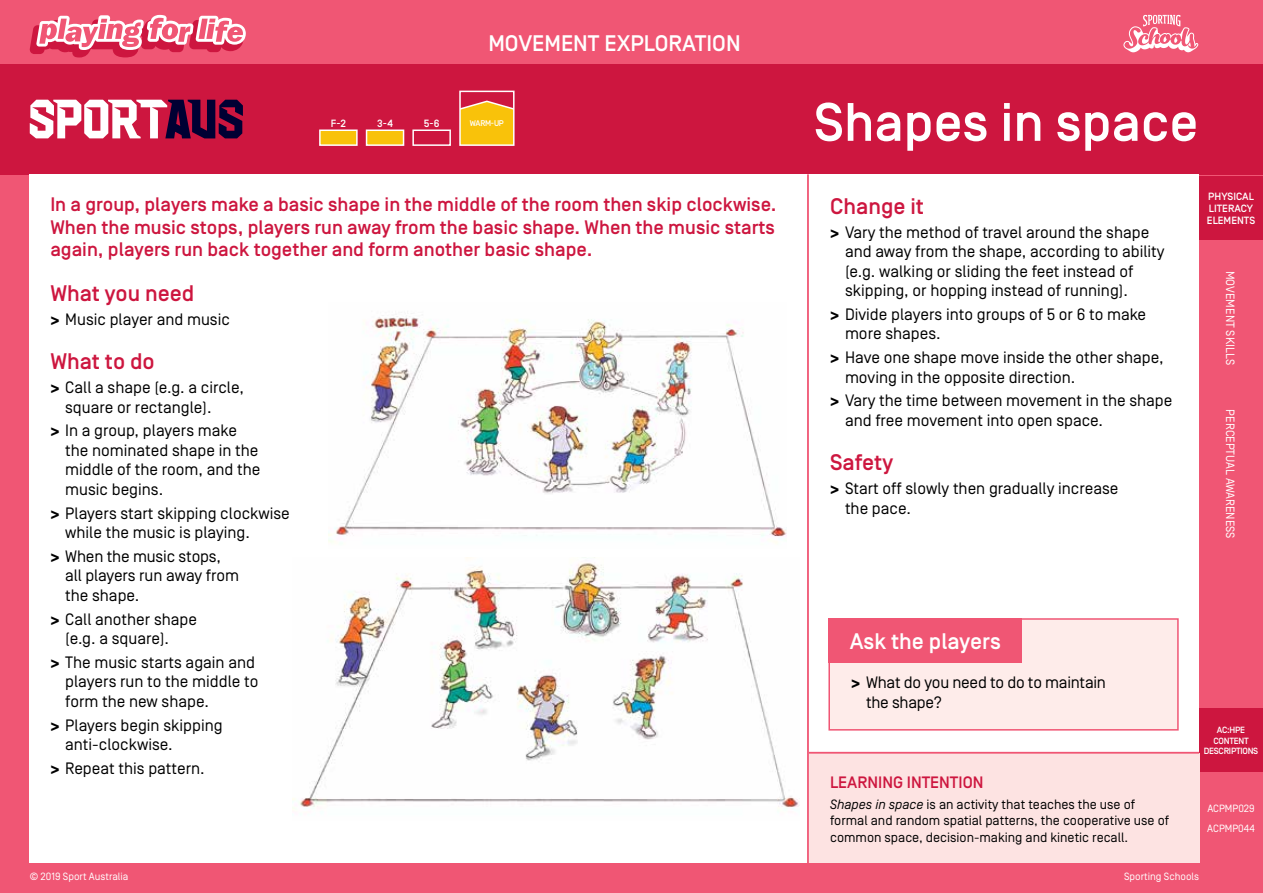
<style>
.page{position:relative;width:1263px;height:893px;background:#f05674}
.page>*{position:absolute;margin:0;border:0;box-sizing:border-box;transform-origin:0 0}
.t1{font:500 54px "Simplon Norm";color:#fff}
.t2{font:500 22.5px "Simplon Norm";color:#cd163f}
.t3{font:500 22.5px "Simplon Norm";color:#fff}
.t4{font:500 19.5px/22.5px "Simplon Norm";color:#cd163f;text-align:justify}
.t5{font:16.5px/19.5px "Simplon Norm";color:#000}
.t6{font:500 16.5px "Simplon Norm";color:#cd163f}
.t7{font:13.5px/16.5px "Simplon Norm";color:#000}
.t8{font:12px "Simplon Norm";color:#fff}
.t9{font:10.5px/20.5px "Simplon Norm";color:#fff}
.t10{font:500 10.5px/12px "Simplon Norm";color:#fff}
.t11{font:500 9px/10.5px "Simplon Norm";letter-spacing:-.03em;color:#fff;text-align:center}
.t12{font:500 8.25px "Simplon Norm";letter-spacing:-.03em;color:#fff}
.s1{font-weight:700}
.s2{font-style:italic}
</style>
<div class="page">
<div style="left:0;top:64px;width:1263px;height:110px;background:#cd163f"></div>
<svg style="left:1123px;top:15px;width:75px;height:37px"></svg>
<svg style="left:30px;top:15px;width:216px;height:43px"></svg>
<div style="left:1199px;top:176px;width:64px;height:64px;background:#cd163f"></div>
<div style="left:1199px;top:708px;width:64px;height:64px;background:#cd163f"></div>
<div style="left:30px;top:174px;width:1169px;height:689px;background:#fff"></div>
<svg style="left:30px;top:100px;width:213px;height:38px"></svg>
<div style="left:809px;top:754px;width:390px;height:109px;background:#fde3e2"></div>
<hr style="left:807px;top:174px;width:2px;height:689px;background:#f05674">
<hr style="left:809px;top:752px;width:390px;height:2px;background:#f05674">
<div style="left:829px;top:619px;width:349px;height:111px;background:#feecea"></div>
<div style="left:828px;top:618px;width:351px;height:113px;border:2px solid #f05674"></div>
<div style="left:828px;top:618px;width:194px;height:45px;background:#f05674"></div>
<div style="left:319px;top:130px;width:39px;height:16px;background:#f9c20a;border:2px solid #fff"></div>
<div style="left:366px;top:130px;width:38px;height:16px;background:#f9c20a;border:2px solid #fff"></div>
<div style="left:412px;top:130px;width:39px;height:16px;border:2px solid #fff"></div>
<svg style="left:462px;top:100px;width:49px;height:43px"></svg>
<div style="left:459px;top:91px;width:55px;height:55px;border:2px solid #fff"></div>
<img style="left:328px;top:316px;width:459px;height:228px">
<img style="left:293px;top:558px;width:506px;height:251px">
<h2 class="t3" style="left:488px;top:31px;width:254px">MOVEMENT EXPLORATION</h2>
<p class="t10" style="left:331px;top:117px;width:17px">F-2</p>
<p class="t10" style="left:377px;top:117px;width:17px">3-4</p>
<p class="t10" style="left:424px;top:117px;width:17px">5-6</p>
<p class="t12" style="left:470px;top:119px;width:35px">WARM-UP</p>
<p class="t4" style="left:50px;top:194px;width:728px">In a group, players make a basic shape in the middle of the room then skip clockwise.<br>When the music stops, players run away from the basic shape. When the music starts again, players run back together and form another basic shape.</p>
<h2 class="t2" style="left:50px;top:281px;width:145px">What you need</h2>
<p class="t5" style="left:50px;top:310px;width:181px"><span class="s1">&gt;</span> Music player and music</p>
<h2 class="t2" style="left:50px;top:350px;width:106px">What to do</h2>
<p class="t5" style="left:65px;top:378px;width:180px;text-indent:-15px"><span class="s1">&gt;</span> Call a shape (e.g. a circle, square or rectangle).</p>
<p class="t5" style="left:65px;top:421px;width:197px;text-indent:-15px"><span class="s1">&gt;</span> In a group, players make the nominated shape in the middle of the room, and the music begins.</p>
<p class="t5" style="left:65px;top:504px;width:226px;text-indent:-15px"><span class="s1">&gt;</span> Players start skipping clockwise while the music is playing.</p>
<p class="t5" style="left:65px;top:547px;width:175px;text-indent:-15px"><span class="s1">&gt;</span> When the music stops, all players run away from the shape.</p>
<p class="t5" style="left:65px;top:610px;width:133px;text-indent:-15px"><span class="s1">&gt;</span> Call another shape (e.g. a square).</p>
<p class="t5" style="left:65px;top:653px;width:195px;text-indent:-15px"><span class="s1">&gt;</span> The music starts again and players run to the middle to form the new shape.</p>
<p class="t5" style="left:65px;top:716px;width:159px;text-indent:-15px"><span class="s1">&gt;</span> Players begin skipping anti‑clockwise.</p>
<p class="t5" style="left:50px;top:759px;width:156px"><span class="s1">&gt;</span> Repeat this pattern.</p>
<h1 class="t1" style="left:814px;top:94px;width:386px">Shapes in space</h1>
<h2 class="t2" style="left:830px;top:194px;width:95px">Change it</h2>
<p class="t5" style="left:845px;top:222px;width:321px;text-indent:-15px"><span class="s1">&gt;</span> Vary the method of travel around the shape and away from the shape, according to ability (e.g. walking or sliding the feet instead of skipping, or hopping instead of running).</p>
<p class="t5" style="left:845px;top:305px;width:303px;text-indent:-15px"><span class="s1">&gt;</span> Divide players into groups of 5 or 6 to make more shapes.</p>
<p class="t5" style="left:845px;top:348px;width:320px;text-indent:-15px"><span class="s1">&gt;</span> Have one shape move inside the other shape, moving in the opposite direction.</p>
<p class="t5" style="left:845px;top:391px;width:329px;text-indent:-15px"><span class="s1">&gt;</span> Vary the time between movement in the shape and free movement into open space.</p>
<h2 class="t2" style="left:830px;top:451px;width:64px">Safety</h2>
<p class="t5" style="left:845px;top:479px;width:275px;text-indent:-15px"><span class="s1">&gt;</span> Start off slowly then gradually increase the pace.</p>
<p class="t10" style="left:1207px;top:191px;width:50px">PHYSICAL<br>LITERACY<br>ELEMENTS</p>
<p class="t8" style="left:1237px;top:271px;width:95px;rotate:90deg">MOVEMENT SKILLS</p>
<p class="t8" style="left:1237px;top:409px;width:131px;rotate:90deg">PERCEPTUAL AWARENESS</p>
<h2 class="t3" style="left:850px;top:630px;width:153px">Ask the players</h2>
<p class="t5" style="left:866px;top:673px;width:241px;text-indent:-15px"><span class="s1">&gt;</span> What do you need to do to maintain the shape?</p>
<p class="t6" style="left:830px;top:774px;width:155px">LEARNING INTENTION</p>
<p class="t7" style="left:830px;top:796px;width:340px"><span class="s2">Shapes in space</span> is an activity that teaches the use of formal and random spatial patterns, the cooperative use of common space, decision-making and kinetic recall.</p>
<p class="t11" style="left:1204px;top:725px;width:56px">AC:HPE<br>CONTENT<br>DESCRIPTIONS</p>
<p class="t9" style="left:1207px;top:798px;width:49px">ACPMP029<br>ACPMP044</p>
<p class="t9" style="left:30px;top:866px;width:100px">© 2019 Sport Australia</p>
<p class="t9" style="left:1124px;top:866px;width:77px">Sporting Schools</p>
</div>
